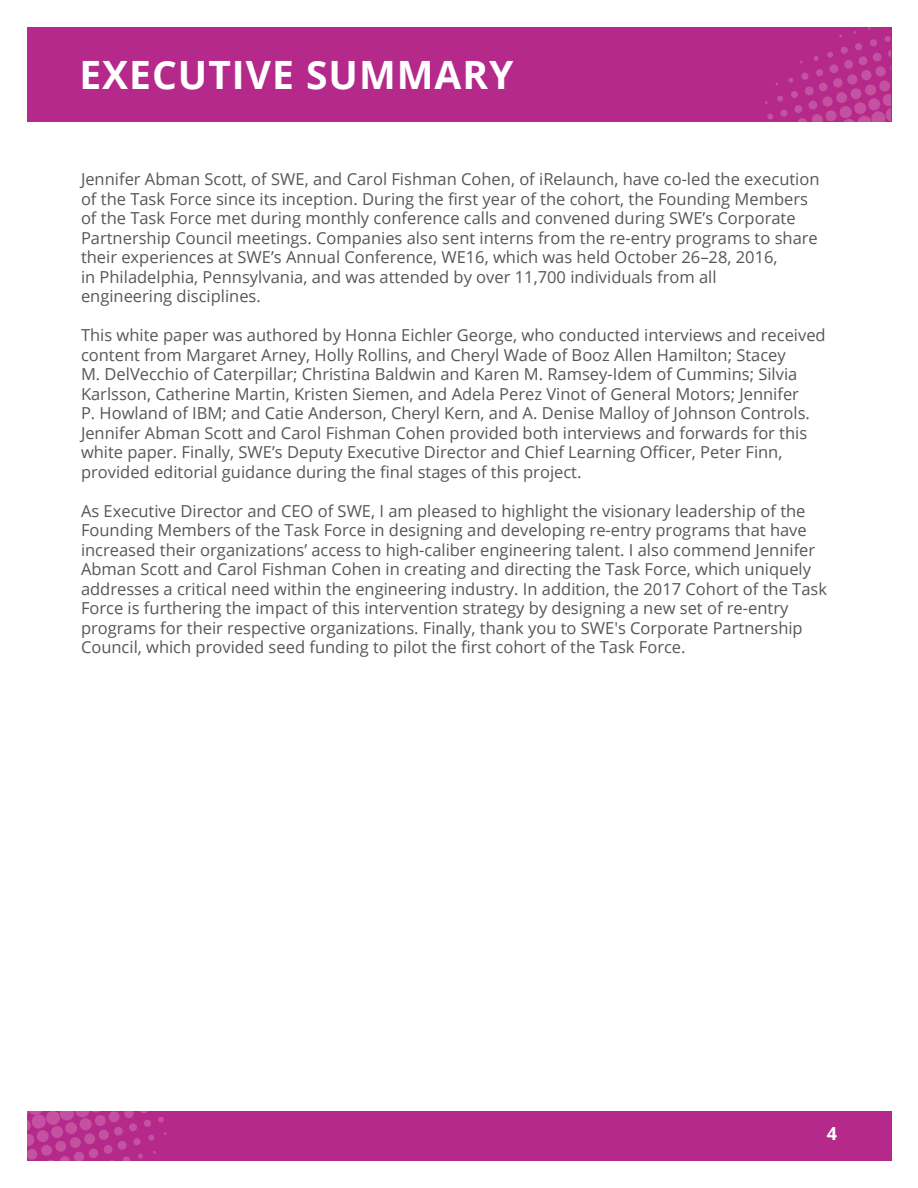
<style>
.page{position:relative;width:918px;height:1188px;background:#fff}
.page>*{position:absolute;margin:0;border:0;box-sizing:border-box;transform-origin:0 0}
.t1{font:700 39px "Open Sans";letter-spacing:.025em;color:#fff}
.t2{font:700 18px "Open Sans";color:#fff}
.t3{font:16.5px/19.5px "Open Sans";color:#54575a}
</style>
<div class="page">
<div style="left:27px;top:1111px;width:864px;height:50px;background:#b5298a"></div>
<svg style="left:138px;top:1154px;width:5px;height:5px"></svg>
<svg style="left:148px;top:1135px;width:6px;height:6px"></svg>
<svg style="left:158px;top:1117px;width:6px;height:6px"></svg>
<svg style="left:123px;top:1157px;width:7px;height:4px"></svg>
<div style="left:133px;top:1138px;width:8px;height:7px;background:#c352a0;border-radius:50%"></div>
<div style="left:129px;top:1123px;width:8px;height:8px;background:#c352a0;border-radius:50%"></div>
<svg style="left:140px;top:1111px;width:8px;height:2px"></svg>
<div style="left:144px;top:1120px;width:7px;height:7px;background:#c352a0;border-radius:50%"></div>
<div style="left:89px;top:1149px;width:9px;height:9px;background:#c352a0;border-radius:50%"></div>
<svg style="left:124px;top:1111px;width:10px;height:7px"></svg>
<div style="left:84px;top:1133px;width:11px;height:11px;background:#c352a0;border-radius:50%"></div>
<div style="left:95px;top:1115px;width:11px;height:11px;background:#c352a0;border-radius:50%"></div>
<div style="left:109px;top:1111px;width:11px;height:11px;background:#c352a0;border-radius:50%"></div>
<svg style="left:60px;top:1111px;width:42px;height:10px"></svg>
<div style="left:46px;top:1111px;width:14px;height:14px;background:#c352a0;border-radius:50%"></div>
<svg style="left:32px;top:1115px;width:14px;height:14px"></svg>
<div style="left:80px;top:1118px;width:12px;height:12px;background:#c352a0;border-radius:50%"></div>
<div style="left:70px;top:1137px;width:11px;height:11px;background:#c352a0;border-radius:50%"></div>
<div style="left:55px;top:1141px;width:11px;height:11px;background:#c352a0;border-radius:50%"></div>
<div style="left:41px;top:1145px;width:11px;height:11px;background:#c352a0;border-radius:50%"></div>
<div style="left:27px;top:1149px;width:10px;height:11px;background:#c352a0;border-radius:50%"></div>
<svg style="left:27px;top:1111px;width:16px;height:35px"></svg>
<div style="left:37px;top:1130px;width:12px;height:12px;background:#c352a0;border-radius:50%"></div>
<div style="left:51px;top:1126px;width:12px;height:12px;background:#c352a0;border-radius:50%"></div>
<div style="left:65px;top:1122px;width:12px;height:12px;background:#c352a0;border-radius:50%"></div>
<div style="left:99px;top:1130px;width:10px;height:10px;background:#c352a0;border-radius:50%"></div>
<svg style="left:47px;top:1152px;width:37px;height:9px"></svg>
<div style="left:104px;top:1145px;width:9px;height:9px;background:#c352a0;border-radius:50%"></div>
<div style="left:118px;top:1141px;width:8px;height:9px;background:#c352a0;border-radius:50%"></div>
<div style="left:114px;top:1127px;width:9px;height:9px;background:#c352a0;border-radius:50%"></div>
<div style="left:27px;top:27px;width:864px;height:94px;background:#b5298a"></div>
<svg style="left:814px;top:56px;width:4px;height:5px"></svg>
<svg style="left:788px;top:78px;width:5px;height:5px"></svg>
<svg style="left:885px;top:36px;width:6px;height:6px"></svg>
<svg style="left:827px;top:52px;width:6px;height:6px"></svg>
<svg style="left:777px;top:96px;width:6px;height:6px"></svg>
<svg style="left:767px;top:114px;width:6px;height:6px"></svg>
<div style="left:841px;top:47px;width:7px;height:7px;background:#c352a0;border-radius:50%"></div>
<div style="left:816px;top:69px;width:7px;height:7px;background:#c352a0;border-radius:50%"></div>
<div style="left:801px;top:73px;width:7px;height:7px;background:#c352a0;border-radius:50%"></div>
<div style="left:791px;top:91px;width:7px;height:7px;background:#c352a0;border-radius:50%"></div>
<div style="left:794px;top:105px;width:8px;height:8px;background:#c352a0;border-radius:50%"></div>
<div style="left:780px;top:110px;width:7px;height:7px;background:#c352a0;border-radius:50%"></div>
<svg style="left:829px;top:64px;width:9px;height:9px"></svg>
<svg style="left:833px;top:78px;width:10px;height:10px"></svg>
<div style="left:847px;top:74px;width:10px;height:11px;background:#c352a0;border-radius:50%"></div>
<div style="left:836px;top:92px;width:11px;height:11px;background:#c352a0;border-radius:50%"></div>
<div style="left:826px;top:110px;width:11px;height:11px;background:#c352a0;border-radius:50%"></div>
<svg style="left:798px;top:114px;width:25px;height:7px"></svg>
<div style="left:840px;top:106px;width:12px;height:12px;background:#c352a0;border-radius:50%"></div>
<div style="left:851px;top:88px;width:10px;height:11px;background:#c352a0;border-radius:50%"></div>
<div style="left:865px;top:85px;width:11px;height:10px;background:#c352a0;border-radius:50%"></div>
<div style="left:879px;top:81px;width:11px;height:10px;background:#c352a0;border-radius:50%"></div>
<svg style="left:842px;top:94px;width:49px;height:28px"></svg>
<div style="left:868px;top:98px;width:12px;height:12px;background:#c352a0;border-radius:50%"></div>
<div style="left:854px;top:102px;width:12px;height:12px;background:#c352a0;border-radius:50%"></div>
<div style="left:823px;top:96px;width:10px;height:11px;background:#c352a0;border-radius:50%"></div>
<div style="left:861px;top:70px;width:10px;height:10px;background:#c352a0;border-radius:50%"></div>
<svg style="left:875px;top:66px;width:11px;height:11px"></svg>
<div style="left:819px;top:83px;width:9px;height:8px;background:#c352a0;border-radius:50%"></div>
<div style="left:805px;top:87px;width:9px;height:8px;background:#c352a0;border-radius:50%"></div>
<svg style="left:808px;top:101px;width:9px;height:9px"></svg>
<div style="left:844px;top:60px;width:9px;height:9px;background:#c352a0;border-radius:50%"></div>
<div style="left:873px;top:53px;width:8px;height:8px;background:#c352a0;border-radius:50%"></div>
<div style="left:859px;top:56px;width:8px;height:9px;background:#c352a0;border-radius:50%"></div>
<div style="left:870px;top:39px;width:7px;height:7px;background:#c352a0;border-radius:50%"></div>
<div style="left:855px;top:43px;width:7px;height:7px;background:#c352a0;border-radius:50%"></div>
<svg style="left:888px;top:50px;width:3px;height:7px"></svg>
<h1 class="t1" style="left:80px;top:53px;width:435px">EXECUTIVE SUMMARY</h1>
<p class="t3" style="left:81px;top:169px;width:740px">Jennifer Abman Scott, of SWE, and Carol Fishman Cohen, of iRelaunch, have co-led the execution of the Task Force since its inception. During the first year of the cohort, the Founding Members of the Task Force met during monthly conference calls and convened during SWE’s Corporate Partnership Council meetings. Companies also sent interns from the re-entry programs to share their experiences at SWE’s Annual Conference, WE16, which was held October 26–28, 2016,<br>in Philadelphia, Pennsylvania, and was attended by over 11,700 individuals from all<br>engineering disciplines.</p>
<p class="t3" style="left:81px;top:327px;width:746px">This white paper was authored by Honna Eichler George, who conducted interviews and received content from Margaret Arney, Holly Rollins, and Cheryl Wade of Booz Allen Hamilton; Stacey<br>M. DelVecchio of Caterpillar; Christina Baldwin and Karen M. Ramsey-Idem of Cummins; Silvia Karlsson, Catherine Martin, Kristen Siemen, and Adela Perez Vinot of General Motors; Jennifer<br>P. Howland of IBM; and Catie Anderson, Cheryl Kern, and A. Denise Malloy of Johnson Controls.<br>Jennifer Abman Scott and Carol Fishman Cohen provided both interviews and forwards for this white paper. Finally, SWE’s Deputy Executive Director and Chief Learning Officer, Peter Finn, provided editorial guidance during the final stages of this project.</p>
<p class="t3" style="left:81px;top:503px;width:748px">As Executive Director and CEO of SWE, I am pleased to highlight the visionary leadership of the Founding Members of the Task Force in designing and developing re-entry programs that have increased their organizations’ access to high-caliber engineering talent. I also commend Jennifer Abman Scott and Carol Fishman Cohen in creating and directing the Task Force, which uniquely addresses a critical need within the engineering industry. In addition, the 2017 Cohort of the Task Force is furthering the impact of this intervention strategy by designing a new set of re-entry programs for their respective organizations. Finally, thank you to SWE's Corporate Partnership Council, which provided seed funding to pilot the first cohort of the Task Force.</p>
<p class="t2" style="left:827px;top:1123px;width:12px">4</p>
</div>
